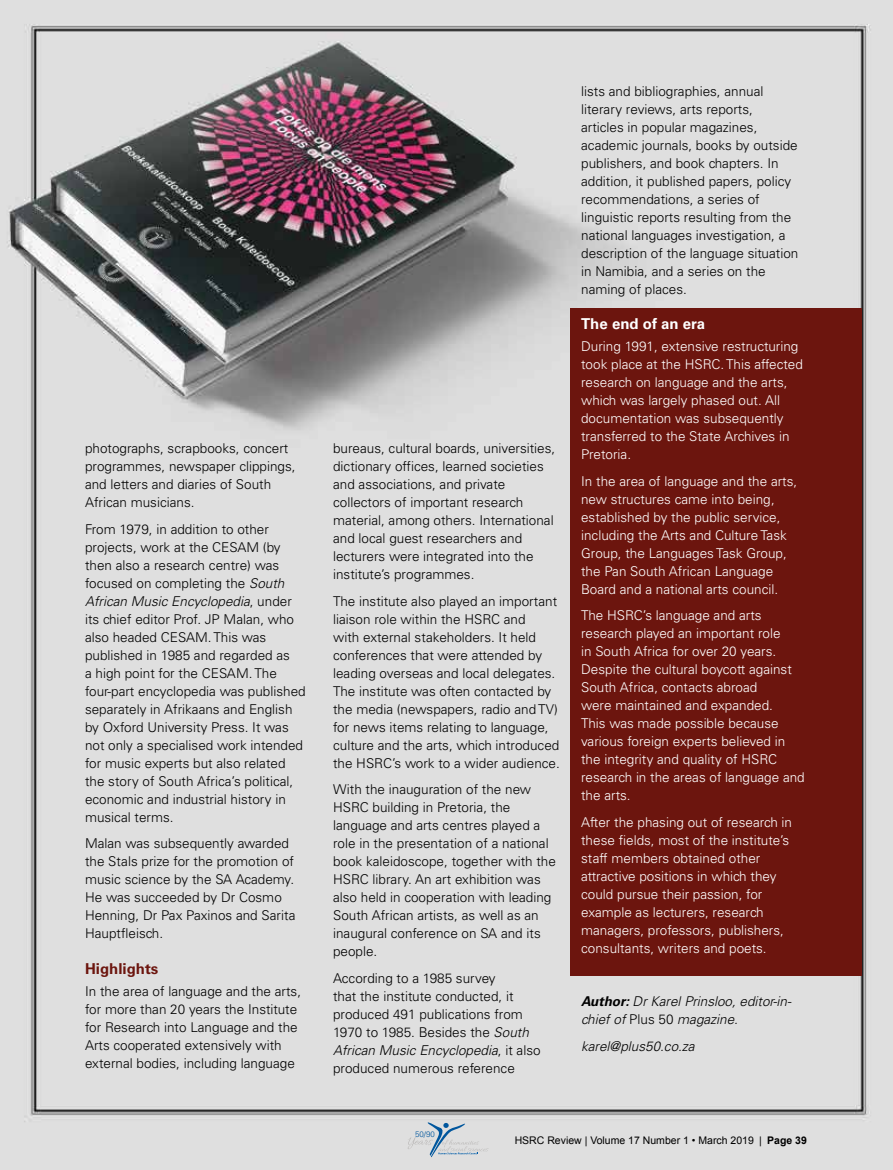
<style>
.page{position:relative;width:893px;height:1170px;background:#fff}
.page>*{position:absolute;margin:0;border:0;box-sizing:border-box;transform-origin:0 0}
.t1{font:700 15px "Univers";color:#fff}
.t2{font:700 15px "Univers";color:#6c150e}
.t3{font:300 13.5px/18px "Univers";color:#000}
.t4{font:300 13.5px/18px "Univers";color:#fff}
.t5{font:italic 300 13.5px/18px "Univers";color:#000}
.t6{font:10.5px "Arial";color:#000}
.t7{font:300 7.95px "Univers";color:#00569d}
.s1{font-style:italic}
.s2{font-weight:700}
.s3{font-style:normal}
</style>
<div class="page">
<img style="left:1px;top:0;width:892px;height:1169px">
<img style="left:0;top:0;width:1px;height:1169px">
<div style="left:570px;top:308px;width:292px;height:667px;background:#6c150e"></div>
<svg style="left:408px;top:1121px;width:80px;height:36px;background:#cad1d7"></svg>
<p class="t3" style="left:85px;top:439px;width:212px">photographs, scrapbooks, concert programmes, newspaper clippings, and letters and diaries of South<br>African musicians.</p>
<p class="t3" style="left:85px;top:520px;width:222px">From 1979, in addition to other projects, work at the CESAM (by then also a research centre) was focused on completing the <span class="s1">South<br>African Music Encyclopedia</span>, under its chief editor Prof. JP Malan, who also headed CESAM. This was published in 1985 and regarded as<br>a high point for the CESAM. The four-part encyclopedia was published separately in Afrikaans and English by Oxford University Press. It was not only a specialised work intended for music experts but also related the story of South Africa’s political, economic and industrial history in musical terms.</p>
<p class="t3" style="left:85px;top:834px;width:212px">Malan was subsequently awarded the Stals prize for the promotion of music science by the SA Academy.<br>He was succeeded by Dr Cosmo<br>Henning, Dr Pax Paxinos and Sarita<br>Hauptfleisch.</p>
<p class="t2" style="left:85px;top:959px;width:75px">Highlights</p>
<p class="t3" style="left:85px;top:981px;width:218px">In the area of language and the arts, for more than 20 years the Institute for Research into Language and the Arts cooperated extensively with external bodies, including language</p>
<p class="t3" style="left:333px;top:439px;width:224px">bureaus, cultural boards, universities, dictionary offices, learned societies and associations, and private collectors of important research material, among others. International and local guest researchers and lecturers were integrated into the institute’s programmes.</p>
<p class="t3" style="left:333px;top:592px;width:228px">The institute also played an important liaison role within the HSRC and<br>with external stakeholders. It held conferences that were attended by leading overseas and local delegates.<br>The institute was often contacted by the media (newspapers, radio and TV) for news items relating to language, culture and the arts, which introduced the HSRC’s work to a wider audience.</p>
<p class="t3" style="left:333px;top:780px;width:224px">With the inauguration of the new<br>HSRC building in Pretoria, the language and arts centres played a role in the presentation of a national book kaleidoscope, together with the<br>HSRC library. An art exhibition was also held in cooperation with leading<br>South African artists, as well as an inaugural conference on SA and its people.</p>
<p class="t3" style="left:333px;top:969px;width:209px">According to a 1985 survey<br>that the institute conducted, it produced 491 publications from<br>1970 to 1985. Besides the <span class="s1">South<br>African Music Encyclopedia</span>, it also produced numerous reference</p>
<p class="t3" style="left:581px;top:82px;width:219px">lists and bibliographies, annual literary reviews, arts reports, articles in popular magazines, academic journals, books by outside publishers, and book chapters. In addition, it published papers, policy recommendations, a series of linguistic reports resulting from the national languages investigation, a description of the language situation in Namibia, and a series on the naming of places.</p>
<p class="t1" style="left:581px;top:315px;width:125px">The end of an era</p>
<p class="t4" style="left:581px;top:337px;width:223px">During 1991, extensive restructuring took place at the HSRC. This affected research on language and the arts, which was largely phased out. All documentation was subsequently transferred to the State Archives in<br>Pretoria.</p>
<p class="t4" style="left:581px;top:472px;width:218px">In the area of language and the arts, new structures came into being, established by the public service, including the Arts and Culture Task Group, the Languages Task Group, the Pan South African Language Board and a national arts council.</p>
<p class="t4" style="left:581px;top:606px;width:225px">The HSRC’s language and arts research played an important role<br>in South Africa for over 20 years.<br>Despite the cultural boycott against<br>South Africa, contacts abroad<br>were maintained and expanded.<br>This was made possible because various foreign experts believed in the integrity and quality of HSRC research in the areas of language and the arts.</p>
<p class="t4" style="left:581px;top:813px;width:212px">After the phasing out of research in these fields, most of the institute’s staff members obtained other attractive positions in which they could pursue their passion, for example as lecturers, research managers, professors, publishers, consultants, writers and poets.</p>
<p class="t5" style="left:581px;top:992px;width:212px"><span class="s2">Author:</span> Dr Karel Prinsloo, editor-in&shy;chief of <span class="s3">Plus 50</span> magazine.</p>
<p class="t5" style="left:581px;top:1036px;width:115px">karel@plus50.co.za</p>
<p class="t7" style="left:415px;top:1128px;width:21px">50/90</p>
<p class="t6" style="left:515px;top:1133px;width:294px">HSRC Review | Volume 17 Number 1 • March 2019 | <span class="s2">Page 39</span></p>
</div>
